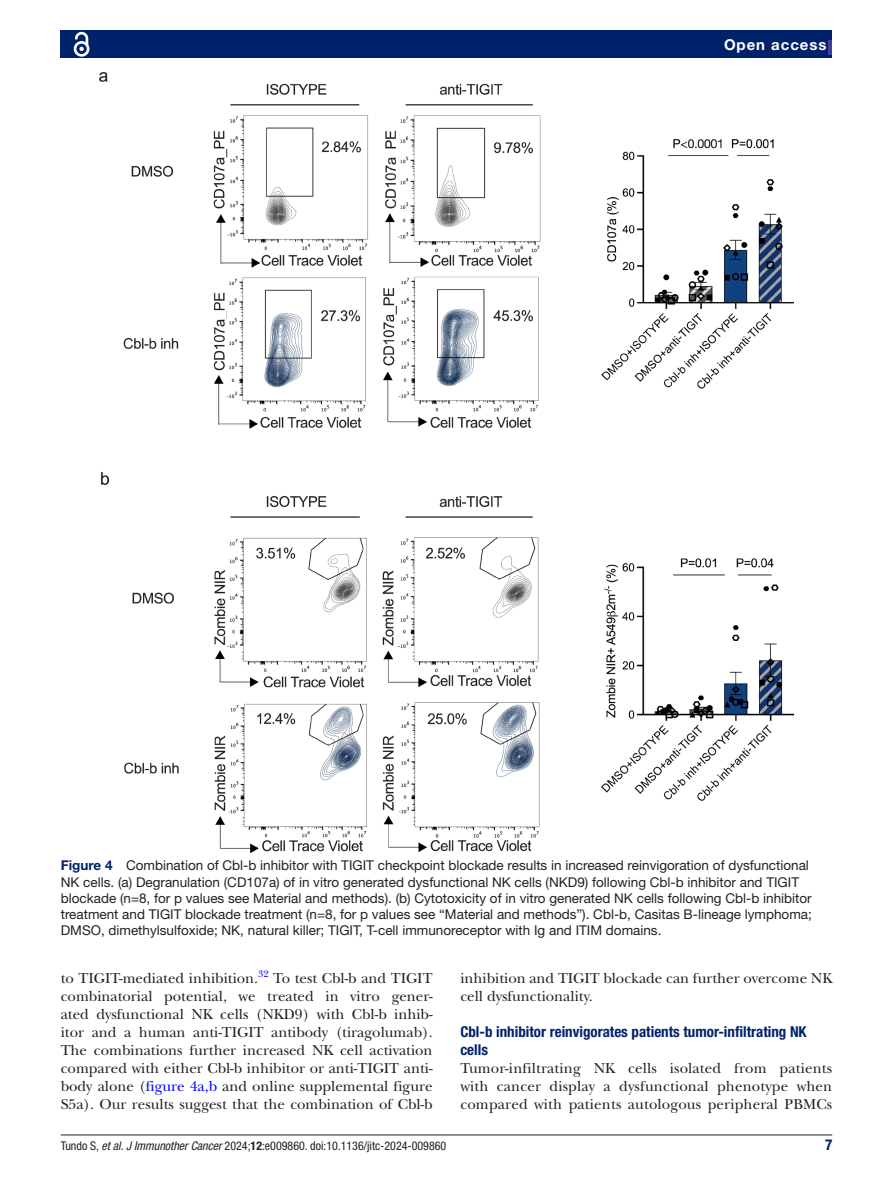
<style>
.page{position:relative;width:893px;height:1191px;background:#fff}
.page>*{position:absolute;margin:0;border:0;box-sizing:border-box;transform-origin:0 0}
.t1{font:15px/18px "New Baskerville";color:#231f20;text-align:justify}
.t2{font:700 condensed 15px/18px "Helvetica Neue LT Std";color:#00226b}
.t3{font:700 15px "Helvetica Neue LT Std";letter-spacing:.065em;color:#fff}
.t4{font:13.5px/16.2px "Helvetica Neue LT Std";color:#231f20}
.t5{font:condensed 12px "Helvetica Neue LT Std";color:#231f20}
.t6{font:9.9px "New Baskerville";color:#00f}
.s1{font-weight:700;color:#00226b}
.s2{color:#00f}
.s3{font-style:italic}
.s4{font-weight:700}
</style>
<div class="page">
<hr style="left:61px;top:1134px;width:771px;height:1px;background:#231f20">
<div style="left:61px;top:31px;width:771px;height:27px;background:#00226b"></div>
<hr style="left:828px;top:40px;width:4px;height:15px;background:#414099">
<svg style="left:73px;top:31px;width:17px;height:26px"></svg>
<img style="left:99px;top:73px;width:695px;height:779px">
<p class="t3" style="left:724px;top:35px;width:104px">Open access</p>
<p class="t4" style="left:61px;top:857px;width:753px"><span class="s1">Figure 4</span> Combination of Cbl-b inhibitor with TIGIT checkpoint blockade results in increased reinvigoration of dysfunctional NK cells. (a) Degranulation (CD107a) of in vitro generated dysfunctional NK cells (NKD9) following Cbl-b inhibitor and TIGIT blockade (n=8, for p values see Material and methods). (b) Cytotoxicity of in vitro generated NK cells following Cbl-b inhibitor treatment and TIGIT blockade treatment (n=8, for p values see “Material and methods”). Cbl-b, Casitas B-lineage lymphoma; DMSO, dimethylsulfoxide; NK, natural killer; TIGIT, T-cell immunoreceptor with Ig and ITIM domains.</p>
<p class="t1" style="left:61px;top:969px;width:199px">to TIGIT-mediated inhibition.</p>
<p class="t6" style="left:258px;top:967px;width:12px">32</p>
<p class="t1" style="left:61px;top:969px;width:373px;text-indent:212px">To test Cbl-b and TIGIT combinatorial potential, we treated in vitro gener&shy;ated dysfunctional NK cells (NKD9) with Cbl-b inhib&shy;itor and a human anti-TIGIT antibody (tiragolumab).<br>The combinations further increased NK cell activation compared with either Cbl-b inhibitor or anti-TIGIT anti&shy;body alone (<span class="s2">figure 4a,b</span> and online supplemental figure S5a). Our results suggest that the combination of Cbl-b</p>
<p class="t1" style="left:460px;top:969px;width:373px">inhibition and TIGIT blockade can further overcome NK cell dysfunctionality.</p>
<p class="t2" style="left:460px;top:1022px;width:348px">Cbl-b inhibitor reinvigorates patients tumor-infiltrating NK cells</p>
<p class="t1" style="left:460px;top:1059px;width:373px">Tumor-infiltrating NK cells isolated from patients with cancer display a dysfunctional phenotype when compared with patients autologous peripheral PBMCs</p>
<p class="t5" style="left:61px;top:1138px;width:387px">Tundo S, <span class="s3">et al</span>. <span class="s3">J Immunother Cancer</span> 2024;<span class="s4">12</span>:e009860. doi:10.1136/jitc-2024-009860</p>
<p class="t2" style="left:825px;top:1135px;width:9px">7</p>
</div>
